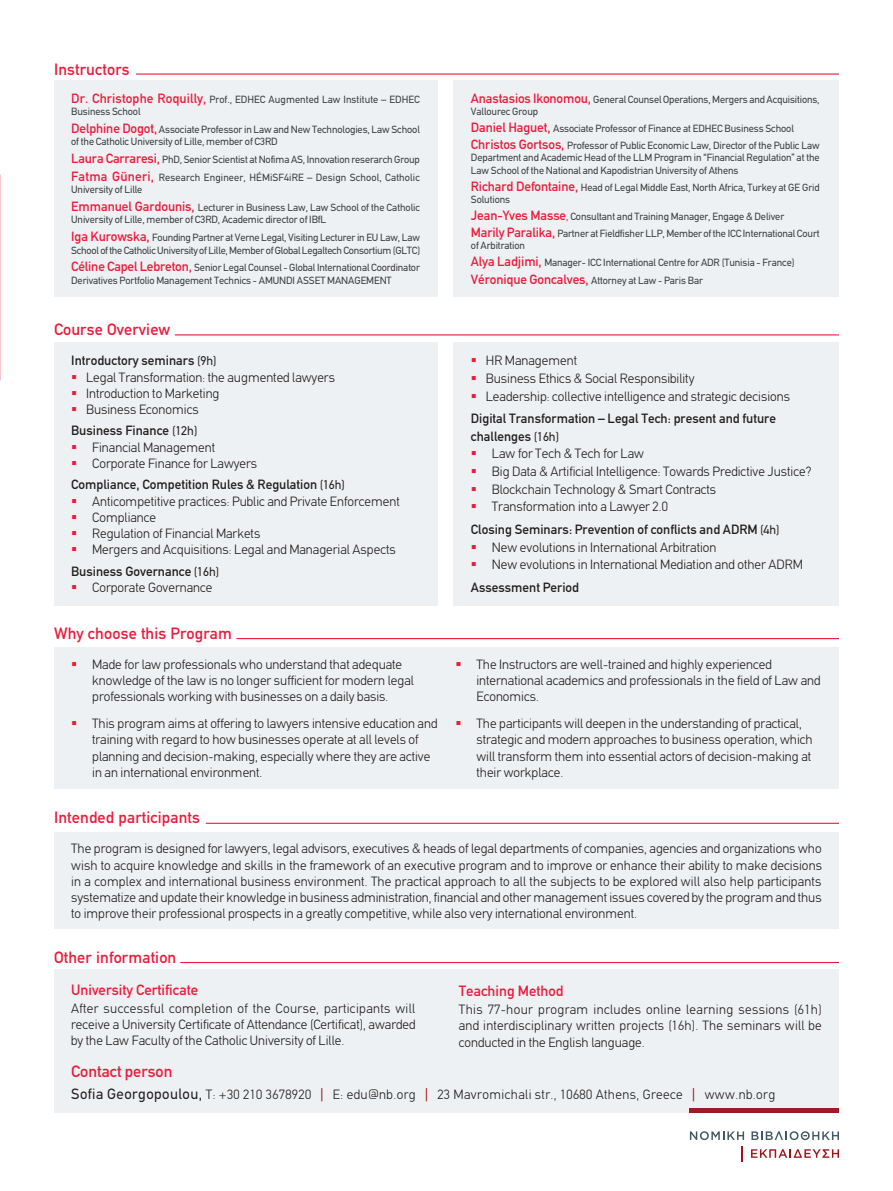
<style>
.page{position:relative;width:893px;height:1191px;background:#fff}
.page>*{position:absolute;margin:0;border:0;box-sizing:border-box;transform-origin:0 0}
.t1{font:500 16.5px "PF Din Text";letter-spacing:.01em;color:#ed1a3a}
.t2{font:500 15px "PF Din Text";color:#ed1a3a}
.t3{font:300 13.5px/16.2px "PF Din Text";color:#231f20}
.t4{font:300 13.5px "PF Din Text";letter-spacing:.03em;color:#231f20}
.t5{font:500 13.5px "PF Din Text";color:#231f20}
.t6{font:10.5px/17.5px "PF Din Text";letter-spacing:-.01em;color:#3e3e3f}
.s1{font-weight:500;font-size:13.5px;color:#ed1a3a}
.s2{font-weight:500}
.s3{font-weight:400;font-size:12.75px}
.s4{color:#ed1a3a}
.s5{font-weight:400;font-size:15px}
.s6{font-weight:500;color:#9e1b25}
</style>
<div class="page">
<div style="left:54px;top:80px;width:384px;height:216px;background:#eef1f3"></div>
<div style="left:453px;top:80px;width:386px;height:216px;background:#eef1f3"></div>
<hr style="left:136px;top:73px;width:703px;height:2px;background:#ed1a3a">
<div style="left:54px;top:832px;width:785px;height:97px;background:#eef1f3"></div>
<hr style="left:206px;top:822px;width:633px;height:2px;background:#ed1a3a">
<div style="left:54px;top:647px;width:785px;height:142px;background:#eef1f3"></div>
<hr style="left:236px;top:638px;width:603px;height:1px;background:#ed1a3a">
<div style="left:54px;top:342px;width:384px;height:263px;background:#eef1f3"></div>
<div style="left:453px;top:342px;width:386px;height:263px;background:#eef1f3"></div>
<hr style="left:175px;top:334px;width:664px;height:1px;background:#ed1a3a">
<hr style="left:180px;top:962px;width:659px;height:1px;background:#ed1a3a">
<div style="left:54px;top:969px;width:785px;height:144px;background:#eef1f3"></div>
<svg style="left:751px;top:1131px;width:88px;height:9px"></svg>
<svg style="left:751px;top:1149px;width:88px;height:8px"></svg>
<svg style="left:690px;top:1131px;width:54px;height:30px"></svg>
<div style="left:690px;top:1108px;width:149px;height:5px;background:#9e1b25"></div>
<p class="t1" style="left:54px;top:59px;width:77px">Instructors</p>
<p class="t6" style="left:71px;top:93px;width:350px;line-height:12.5px"><span class="s1">Dr. Christophe Roquilly,</span> Prof., EDHEC Augmented Law Institute – EDHEC<br>Business School</p>
<p class="t6" style="left:71px;top:123px;width:350px;line-height:12.5px"><span class="s1">Delphine Dogot,</span> Associate Professor in Law and New Technologies, Law School of the Catholic University of Lille, member of C3RD</p>
<p class="t6" style="left:71px;top:151px;width:350px"><span class="s1">Laura Carraresi,</span> PhD, Senior Scientist at Nofima AS, Innovation reserarch Group<br><span class="s1">Fatma Güneri,</span> Research Engineer, HÉMiSF4iRE – Design School, Catholic</p>
<p class="t6" style="left:71px;top:181px;width:350px">University of Lille<br><span class="s1">Emmanuel Gardounis,</span> Lecturer in Business Law, Law School of the Catholic</p>
<p class="t6" style="left:71px;top:211px;width:350px">University of Lille, member of C3RD, Academic director of IBfL<br><span class="s1">Iga Kurowska,</span> Founding Partner at Verne Legal, Visiting Lecturer in EU Law, Law</p>
<p class="t6" style="left:71px;top:241px;width:350px">School of the Catholic University of Lille, Member of Global Legaltech Consortium (GLTC)<br><span class="s1">Céline Capel Lebreton,</span> Senior Legal Counsel - Global International Coordinator</p>
<p class="t6" style="left:71px;top:271px;width:322px">Derivatives Portfolio Management Technics - AMUNDI ASSET MANAGEMENT</p>
<p class="t1" style="left:54px;top:320px;width:118px">Course Overview</p>
<p class="t3" style="left:86px;top:353px;width:250px;text-indent:-15px"><span class="s2">Introductory seminars</span> <span class="s3">(9h)<br></span>Legal Transformation: the augmented lawyers<br>Introduction to Marketing<br>Business Economics</p>
<p class="t3" style="left:92px;top:423px;width:167px;text-indent:-21px"><span class="s2">Business Finance</span> <span class="s3">(12h)<br></span>Financial Management<br>Corporate Finance for Lawyers</p>
<p class="t3" style="left:92px;top:476px;width:309px;text-indent:-21px"><span class="s2">Compliance, Competition Rules &amp; Regulation</span> <span class="s3">(16h)<br></span>Anticompetitive practices: Public and Private Enforcement Compliance<br>Regulation of Financial Markets<br>Mergers and Acquisitions: Legal and Managerial Aspects</p>
<p class="t3" style="left:92px;top:563px;width:128px;text-indent:-21px"><span class="s2">Business Governance</span> <span class="s3">(16h)<br></span>Corporate Governance</p>
<p class="t1" style="left:54px;top:624px;width:180px">Why choose this Program</p>
<p class="t3" style="left:92px;top:656px;width:323px">Made for law professionals who understand that adequate knowledge of the law is no longer sufficient for modern legal professionals working with businesses on a daily basis.</p>
<p class="t3" style="left:92px;top:715px;width:347px">This program aims at offering to lawyers intensive education and training with regard to how businesses operate at all levels of planning and decision-making, especially where they are active in an international environment.</p>
<p class="t6" style="left:471px;top:93px;width:350px;line-height:12.1px"><span class="s1">Anastasios Ikonomou,</span> General Counsel Operations, Mergers and Acquisitions,<br>Vallourec Group</p>
<p class="t6" style="left:471px;top:120px;width:350px"><span class="s1">Daniel Haguet,</span> Associate Professor of Finance at EDHEC Business School<br><span class="s1">Christos Gortsos,</span> Professor of Public Economic Law, Director of the Public Law</p>
<p class="t6" style="left:471px;top:152px;width:350px;line-height:12.1px">Department and Academic Head of the LLM Program in “Financial Regulation” at the<br>Law School of the National and Kapodistrian University of Athens</p>
<p class="t6" style="left:471px;top:181px;width:350px;line-height:12.1px"><span class="s1">Richard Defontaine,</span> Head of Legal Middle East, North Africa, Turkey at GE Grid<br>Solutions</p>
<p class="t6" style="left:471px;top:208px;width:350px"><span class="s1">Jean-Yves Masse</span><span class="s4">,</span> Consultant and Training Manager, Engage &amp; Deliver<br><span class="s1">Marily Paralika,</span> Partner at Fieldfisher LLP, Member of the ICC International Court</p>
<p class="t6" style="left:471px;top:237px;width:325px">of Arbitration<br><span class="s1">Alya Ladjimi,</span> Manager- ICC International Centre for ADR (Tunisia - France)<br><span class="s1">Véronique Goncalves,</span> Attorney at Law - Paris Bar</p>
<p class="t3" style="left:486px;top:352px;width:306px;line-height:17.5px">HR Management<br>Business Ethics &amp; Social Responsibility<br>Leadership: collective intelligence and strategic decisions</p>
<p class="t5" style="left:471px;top:411px;width:307px">Digital Transformation – Legal Tech: present and future</p>
<p class="t5" style="left:471px;top:428px;width:90px">challenges <span class="s3">(16h)</span></p>
<p class="t3" style="left:492px;top:446px;width:154px">Law for Tech &amp; Tech for Law</p>
<p class="t3" style="left:492px;top:463px;width:321px">Big Data &amp; Artificial Intelligence: Towards Predictive Justice?</p>
<p class="t3" style="left:492px;top:481px;width:226px">Blockchain Technology &amp; Smart Contracts</p>
<p class="t3" style="left:492px;top:498px;width:177px">Transformation into a Lawyer 2.0</p>
<p class="t3" style="left:492px;top:520px;width:312px;line-height:17.5px;text-indent:-21px"><span class="s2">Closing Seminars: Prevention of conflicts and ADRM</span> <span class="s3">(4h)<br></span>New evolutions in International Arbitration<br>New evolutions in International Mediation and other ADRM</p>
<p class="t5" style="left:471px;top:579px;width:110px">Assessment Period</p>
<p class="t3" style="left:476px;top:656px;width:346px">The Instructors are well-trained and highly experienced international academics and professionals in the field of Law and<br>Economics.</p>
<p class="t3" style="left:476px;top:715px;width:338px">The participants will deepen in the understanding of practical, strategic and modern approaches to business operation, which will transform them into essential actors of decision-making at their workplace.</p>
<p class="t1" style="left:54px;top:808px;width:148px">Intended participants</p>
<p class="t3" style="left:71px;top:840px;width:752px;text-align:justify">The program is designed for lawyers, legal advisors, executives &amp; heads of legal departments of companies, agencies and organizations who wish to acquire knowledge and skills in the framework of an executive program and to improve or enhance their ability to make decisions in a complex and international business environment. The practical approach to all the subjects to be explored will also help participants systematize and update their knowledge in business administration, financial and other management issues covered by the program and thus to improve their professional prospects in a greatly competitive, while also very international environment.</p>
<p class="t1" style="left:54px;top:948px;width:124px">Other information</p>
<p class="t2" style="left:71px;top:981px;width:129px">University Certificate</p>
<p class="t3" style="left:71px;top:1000px;width:346px;text-align:justify">After successful completion of the Course, participants will receive a University Certificate of Attendance (Certificat), awarded by the Law Faculty of the Catholic University of Lille.</p>
<p class="t2" style="left:459px;top:982px;width:106px">Teaching Method</p>
<p class="t3" style="left:459px;top:1001px;width:364px;text-align:justify">This 77-hour program includes online learning sessions (61h) and interdisciplinary written projects (16h). The seminars will be conducted in the English language.</p>
<p class="t1" style="left:71px;top:1062px;width:103px">Contact person</p>
<p class="t4" style="left:71px;top:1086px;width:706px"><span class="s5">Sofia Georgopoulou,</span> T: +30 210 3678920 <span class="s6">|</span> Ε: edu@nb.org <span class="s6">|</span> 23 Mavromichali str., 10680 Athens, Greece <span class="s6">|</span> www.nb.org</p>
</div>
